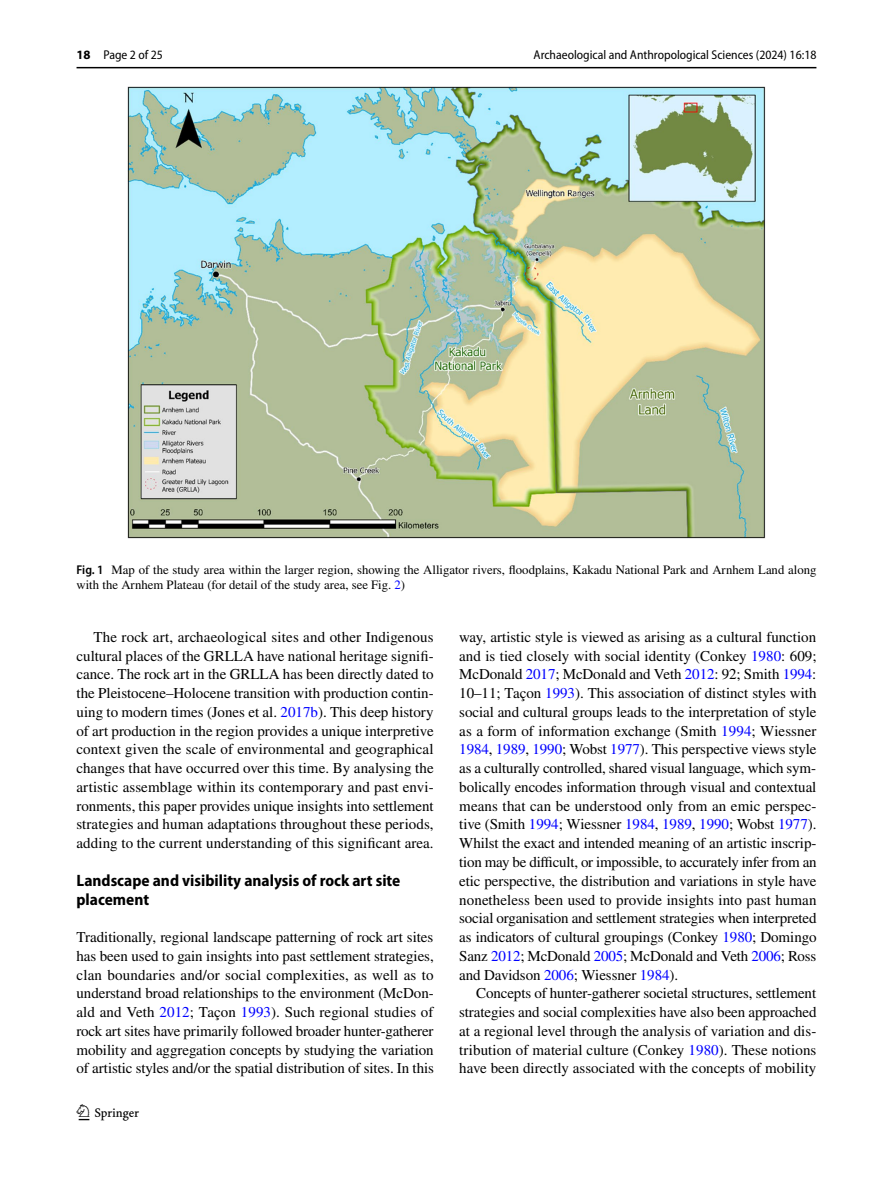
<style>
.page{position:relative;width:893px;height:1187px;background:#fff}
.page>*{position:absolute;margin:0;border:0;box-sizing:border-box;transform-origin:0 0}
.t1{font:22.5px "Springnew Regular 2";color:#000}
.t2{font:700 semi-condensed 16.5px/18.8px "Myriad Pro";color:#000}
.t3{font:15px/18.8px "STIX";color:#000;text-align:justify}
.t4{font:12.75px/15px "STIX";color:#000}
.t5{font:semi-condensed 12.75px "Myriad Pro";color:#000}
.s1{font-weight:700;font-stretch:normal}
.s2{font-family:"Myriad Pro";font-weight:600;font-stretch:semi-condensed}
.s3{color:#00f}
</style>
<div class="page">
<hr style="left:77px;top:67px;width:739px;height:1px;background:#000">
<img style="left:128px;top:87px;width:637px;height:451px">
<p class="t5" style="left:77px;top:48px;width:88px"><span class="s1">18</span> Page 2 of 25</p>
<p class="t5" style="left:534px;top:48px;width:284px">Archaeological and Anthropological Sciences (2024) 16:18</p>
<p class="t4" style="left:77px;top:562px;width:741px"><span class="s2">Fig. 1</span> Map of the study area within the larger region, showing the Alligator rivers, floodplains, Kakadu National Park and Arnhem Land along with the Arnhem Plateau (for detail of the study area, see Fig. <span class="s3">2</span>)</p>
<p class="t3" style="left:77px;top:628px;width:359px;text-indent:17px">The rock art, archaeological sites and other Indigenous cultural places of the GRLLA have national heritage signifi&shy;cance. The rock art in the GRLLA has been directly dated to the Pleistocene–Holocene transition with production contin&shy;uing to modern times (Jones et al. <span class="s3">2017b</span>). This deep history of art production in the region provides a unique interpretive context given the scale of environmental and geographical changes that have occurred over this time. By analysing the artistic assemblage within its contemporary and past envi&shy;ronments, this paper provides unique insights into settlement strategies and human adaptations throughout these periods, adding to the current understanding of this significant area.</p>
<p class="t2" style="left:77px;top:871px;width:325px">Landscape and visibility analysis of rock art site placement</p>
<p class="t3" style="left:77px;top:928px;width:359px">Traditionally, regional landscape patterning of rock art sites has been used to gain insights into past settlement strategies, clan boundaries and/or social complexities, as well as to understand broad relationships to the environment (McDon&shy;ald and Veth <span class="s3">2012</span>; Taçon <span class="s3">1993</span>). Such regional studies of rock art sites have primarily followed broader hunter-gatherer mobility and aggregation concepts by studying the variation of artistic styles and/or the spatial distribution of sites. In this</p>
<h1 class="t1" style="left:79px;top:1104px;width:62px">1 3</h1>
<p class="t3" style="left:459px;top:628px;width:359px">way, artistic style is viewed as arising as a cultural function and is tied closely with social identity (Conkey <span class="s3">1980</span>: 609; McDonald <span class="s3">2017</span>; McDonald and Veth <span class="s3">2012</span>: 92; Smith <span class="s3">1994</span>:<br>10–11; Taçon <span class="s3">1993</span>). This association of distinct styles with social and cultural groups leads to the interpretation of style as a form of information exchange (Smith <span class="s3">1994</span>; Wiessner <span class="s3">1984</span>, <span class="s3">1989</span>, <span class="s3">1990</span>; Wobst <span class="s3">1977</span>). This perspective views style as a culturally controlled, shared visual language, which sym&shy;bolically encodes information through visual and contextual means that can be understood only from an emic perspec&shy;tive (Smith <span class="s3">1994</span>; Wiessner <span class="s3">1984</span>, <span class="s3">1989</span>, <span class="s3">1990</span>; Wobst <span class="s3">1977</span>).<br>Whilst the exact and intended meaning of an artistic inscrip&shy;tion may be difficult, or impossible, to accurately infer from an etic perspective, the distribution and variations in style have nonetheless been used to provide insights into past human social organisation and settlement strategies when interpreted as indicators of cultural groupings (Conkey <span class="s3">1980</span>; Domingo Sanz <span class="s3">2012</span>; McDonald <span class="s3">2005</span>; McDonald and Veth <span class="s3">2006</span>; Ross and Davidson <span class="s3">2006</span>; Wiessner <span class="s3">1984</span>).</p>
<p class="t3" style="left:459px;top:984px;width:359px;text-indent:17px">Concepts of hunter-gatherer societal structures, settlement strategies and social complexities have also been approached at a regional level through the analysis of variation and dis&shy;tribution of material culture (Conkey <span class="s3">1980</span>). These notions have been directly associated with the concepts of mobility</p>
</div>
